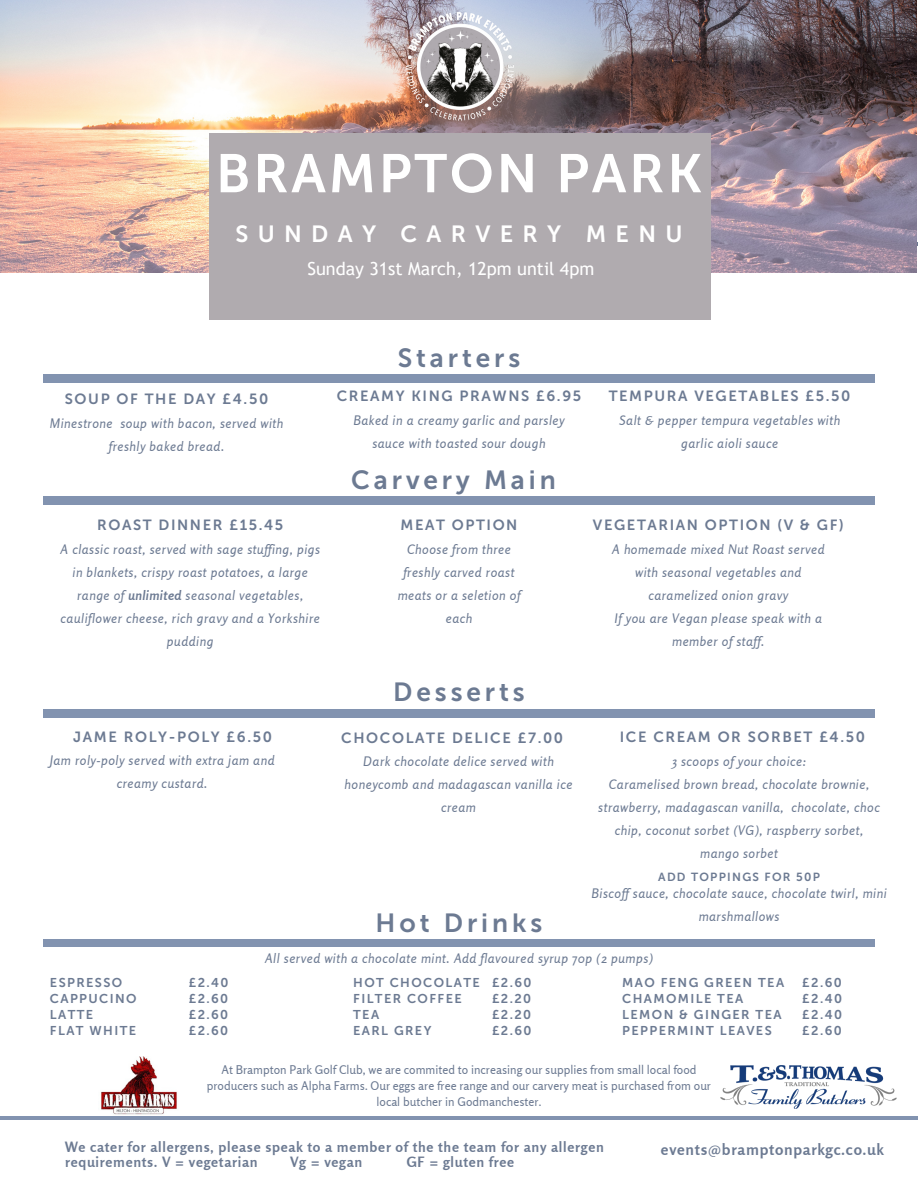
<style>
.page{position:relative;width:918px;height:1188px;background:#fff}
.page>*{position:absolute;margin:0;border:0;box-sizing:border-box;transform-origin:0 0}
.t1{font:54px "Museo Sans 700";letter-spacing:.05em;color:#fff}
.t2{font:26.25px "Museo Sans 700";letter-spacing:.15em;color:#6c7a92}
.t3{font:23.4px "Museo Sans 700";letter-spacing:.4em;color:#fff}
.t4{font:18px "Trebuchet MS";color:#fff}
.t5{font:700 15.6px "Rosario";letter-spacing:.05em;color:#6c7a92}
.t6{font:14.7px "Museo Sans 700";letter-spacing:.11em;color:#6c7a92}
.t7{font:700 14.25px "Rosario";letter-spacing:.05em;color:#6c7a92}
.t8{font:italic 13.05px/23px "Rosario";letter-spacing:.04em;color:#6c7a92;text-align:center}
.t9{font:12.75px "Museo Sans 700";letter-spacing:.11em;color:#6c7a92}
.t10{font:12px/16px "Rosario";color:#6c7a92;text-align:center}
.t11{font:11.7px "Museo Sans 700";letter-spacing:.11em;color:#6c7a92}
.s1{font-weight:700}
</style>
<div class="page">
<hr style="left:0;top:1116px;width:918px;height:3px;background:#8293b0">
<img style="left:0;top:0;width:917px;height:272px">
<div style="left:209px;top:133px;width:501px;height:187px;background:#b0abaf"></div>
<img style="left:406px;top:12px;width:107px;height:110px">
<img style="left:101px;top:1056px;width:76px;height:59px">
<img style="left:720px;top:1066px;width:177px;height:42px">
<div style="left:43px;top:496px;width:832px;height:8px;background:#8293b0"></div>
<div style="left:43px;top:374px;width:832px;height:8px;background:#8293b0"></div>
<div style="left:43px;top:710px;width:832px;height:8px;background:#8293b0"></div>
<div style="left:43px;top:939px;width:832px;height:8px;background:#8293b0"></div>
<h4 class="t1" style="left:216px;top:142px;width:488px">BRAMPTON PARK</h4>
<p class="t3" style="left:235px;top:220px;width:449px">SUNDAY CARVERY MENU</p>
<h5 class="t4" style="left:307px;top:258px;width:288px">Sunday 31st March, 12pm until 4pm</h5>
<h5 class="t2" style="left:398px;top:342px;width:124px">Starters</h5>
<p class="t6" style="left:65px;top:391px;width:205px">SOUP OF THE DAY £4.50</p>
<p class="t6" style="left:337px;top:388px;width:246px">CREAMY KING PRAWNS £6.95</p>
<p class="t8" style="left:50px;top:412px;width:235px">Minestrone soup with bacon, served with freshly baked bread.</p>
<h5 class="t8" style="left:353px;top:409px;width:213px">Baked in a creamy garlic and parsley sauce with toasted sour dough</h5>
<h5 class="t2" style="left:351px;top:465px;width:206px">Carvery Main</h5>
<p class="t6" style="left:609px;top:387px;width:243px">TEMPURA VEGETABLES £5.50</p>
<p class="t8" style="left:619px;top:408px;width:223px">Salt &amp; pepper tempura vegetables with garlic aioli sauce</p>
<p class="t6" style="left:97px;top:516px;width:188px">ROAST DINNER £15.45</p>
<p class="t8" style="left:60px;top:538px;width:261px">A classic roast, served with sage stuf ing, pigs in blankets, crispy roast potatoes, a large range of <span class="s1">unlimited</span> seasonal vegetables, cauliflower cheese, rich gravy and a Yorkshire pudding</p>
<p class="t6" style="left:400px;top:516px;width:119px">MEAT OPTION</p>
<h5 class="t6" style="left:593px;top:516px;width:252px">VEGETARIAN OPTION (V &amp; GF)</h5>
<h2 class="t8" style="left:398px;top:538px;width:124px">Choose from three freshly carved roast meats or a seletion of each</h2>
<p class="t2" style="left:393px;top:676px;width:133px">Desserts</p>
<h5 class="t8" style="left:612px;top:538px;width:214px">A homemade mixed Nut Roast served with seasonal vegetables and caramelized onion gravy</h5>
<p class="t8" style="left:615px;top:607px;width:209px">If you are Vegan please speak with a member of staf .</p>
<h5 class="t6" style="left:73px;top:729px;width:200px">JAME ROLY-POLY £6.50</h5>
<h5 class="t6" style="left:341px;top:729px;width:223px">CHOCOLATE DELICE £7.00</h5>
<p class="t8" style="left:50px;top:749px;width:226px">Jam roly-poly served with extra jam and creamy custard.</p>
<h2 class="t8" style="left:345px;top:750px;width:229px">Dark chocolate delice served with honeycomb and madagascan vanilla ice cream</h2>
<p class="t6" style="left:620px;top:728px;width:247px">ICE CREAM OR SORBET £4.50</p>
<h5 class="t8" style="left:672px;top:750px;width:136px">3 scoops of your choice:</h5>
<p class="t8" style="left:598px;top:773px;width:283px">Caramelised brown bread, chocolate brownie, strawberry, madagascan vanilla, chocolate, choc chip, coconut sorbet (VG), raspberry sorbet, mango sorbet</p>
<p class="t9" style="left:50px;top:975px;width:74px">ESPRESSO</p>
<p class="t9" style="left:50px;top:991px;width:88px">CAPPUCINO</p>
<p class="t9" style="left:50px;top:1007px;width:45px">LATTE</p>
<p class="t9" style="left:50px;top:1023px;width:88px">FLAT WHITE</p>
<p class="t9" style="left:189px;top:975px;width:41px">£2.40</p>
<p class="t9" style="left:189px;top:991px;width:41px">£2.60</p>
<p class="t9" style="left:189px;top:1007px;width:41px">£2.60</p>
<p class="t9" style="left:189px;top:1023px;width:41px">£2.60</p>
<p class="t11" style="left:658px;top:870px;width:163px">ADD TOPPINGS FOR 50P</p>
<p class="t8" style="left:591px;top:882px;width:297px">Biscof sauce, chocolate sauce, chocolate twirl, mini marshmallows</p>
<h2 class="t2" style="left:376px;top:907px;width:168px">Hot Drinks</h2>
<p class="t8" style="left:265px;top:946px;width:390px">All served with a chocolate mint. Add flavoured syrup 70p (2 pumps)</p>
<p class="t9" style="left:353px;top:975px;width:128px">HOT CHOCOLATE</p>
<p class="t9" style="left:353px;top:991px;width:110px">FILTER COFFEE</p>
<p class="t9" style="left:353px;top:1007px;width:27px">TEA</p>
<p class="t9" style="left:353px;top:1023px;width:80px">EARL GREY</p>
<p class="t9" style="left:492px;top:975px;width:41px">£2.60</p>
<p class="t9" style="left:492px;top:991px;width:41px">£2.20</p>
<p class="t9" style="left:492px;top:1007px;width:41px">£2.20</p>
<p class="t9" style="left:492px;top:1023px;width:41px">£2.60</p>
<p class="t9" style="left:622px;top:975px;width:163px">MAO FENG GREEN TEA</p>
<p class="t9" style="left:622px;top:991px;width:122px">CHAMOMILE TEA</p>
<p class="t9" style="left:622px;top:1007px;width:161px">LEMON &amp; GINGER TEA</p>
<p class="t9" style="left:622px;top:1023px;width:151px">PEPPERMINT LEAVES</p>
<p class="t9" style="left:802px;top:975px;width:41px">£2.60</p>
<p class="t9" style="left:802px;top:991px;width:41px">£2.40</p>
<p class="t9" style="left:802px;top:1007px;width:41px">£2.40</p>
<p class="t9" style="left:802px;top:1023px;width:41px">£2.60</p>
<p class="t10" style="left:207px;top:1062px;width:506px">At Brampton Park Golf Club, we are commited to increasing our supplies from small local food producers such as Alpha Farms. Our eggs are free range and our carvery meat is purchased from our local butcher in Godmanchester.</p>
<h2 class="t7" style="left:65px;top:1138px;width:540px">We cater for allergens, please speak to a member of the the team for any allergen</h2>
<p class="t5" style="left:661px;top:1140px;width:224px">events@bramptonparkgc.co.uk</p>
<h2 class="t7" style="left:65px;top:1153px;width:194px">requirements. V = vegetarian</h2>
<h2 class="t7" style="left:290px;top:1153px;width:74px">Vg = vegan</h2>
<h2 class="t7" style="left:407px;top:1153px;width:109px">GF = gluten free</h2>
</div>
